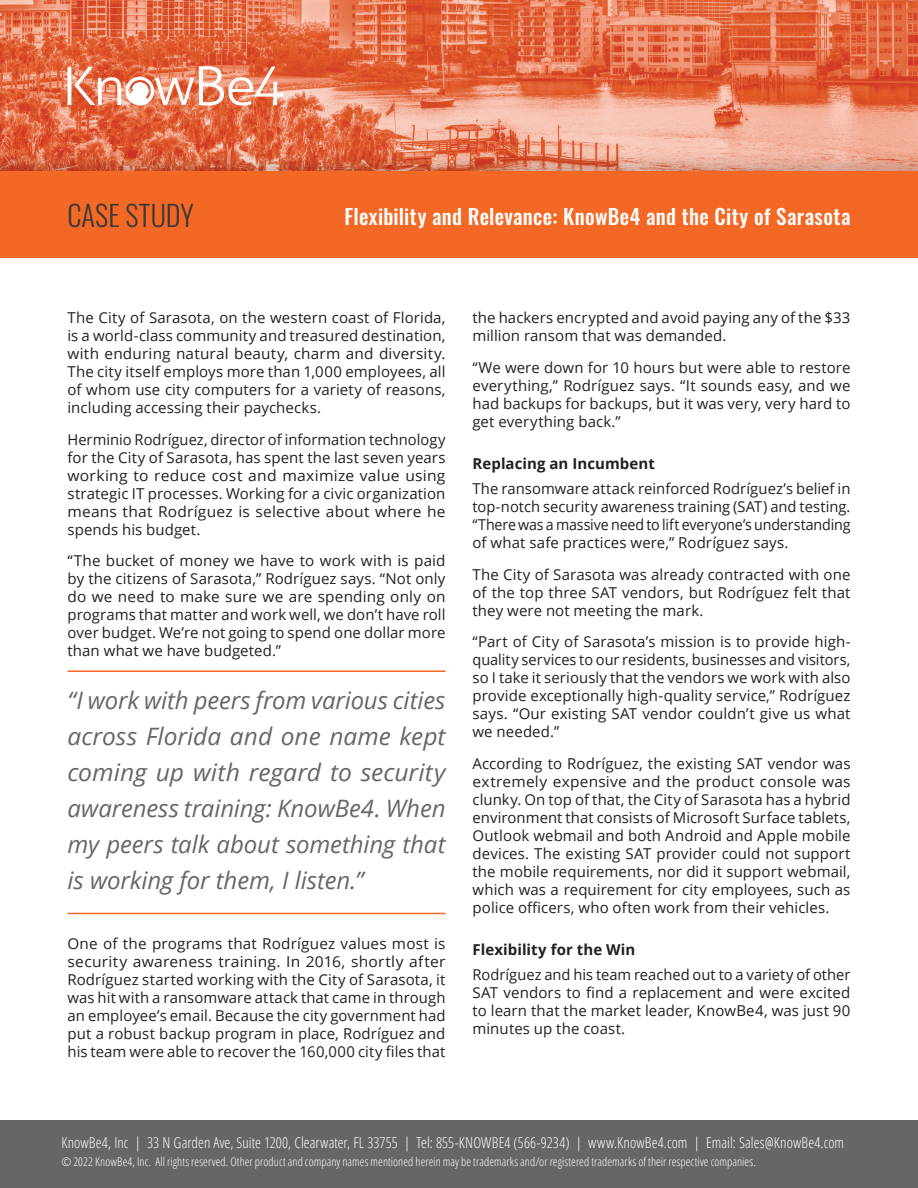
<style>
.page{position:relative;width:918px;height:1188px;background:#fff}
.page>*{position:absolute;margin:0;border:0;box-sizing:border-box;transform-origin:0 0}
.t1{font:300 28.5px "Oswald";color:#383839}
.t2{font:italic 24px/36px "Open Sans";letter-spacing:-.005em;color:#666;text-align:justify}
.t3{font:500 21px "Oswald";letter-spacing:.015em;color:#fff}
.t4{font:15px/18px "Open Sans";letter-spacing:.005em;color:#231f20;text-align:justify}
.t5{font:300 condensed 15px "Open Sans";letter-spacing:.005em;color:#fff}
.t6{font:700 15px "Open Sans";letter-spacing:.005em;color:#231f20}
.t7{font:300 condensed 12px "Open Sans";letter-spacing:.005em;color:#fff}
</style>
<div class="page">
<img style="left:0;top:0;width:918px;height:150px">
<div style="left:0;top:150px;width:918px;height:117px;background:#231f20;opacity:.2"></div>
<div style="left:0;top:172px;width:918px;height:86px;background:#f36824"></div>
<hr style="left:68px;top:670px;width:378px;height:2px;background:#f26622">
<hr style="left:68px;top:913px;width:378px;height:1px;background:#f26622">
<div style="left:0;top:1120px;width:918px;height:68px;background:#666"></div>
<svg style="left:68px;top:66px;width:216px;height:40px"></svg>
<h1 class="t1" style="left:68px;top:190px;width:128px">CASE STUDY</h1>
<h3 class="t3" style="left:345px;top:205px;width:507px">Flexibility and Relevance: KnowBe4 and the City of Sarasota</h3>
<p class="t4" style="left:68px;top:308px;width:380px">The City of Sarasota, on the western coast of Florida, is a world-class community and treasured destination, with enduring natural beauty, charm and diversity.<br>The city itself employs more than 1,000 employees, all of whom use city computers for a variety of reasons, including accessing their paychecks.</p>
<p class="t4" style="left:68px;top:430px;width:380px">Herminio Rodríguez, director of information technology for the City of Sarasota, has spent the last seven years working to reduce cost and maximize value using strategic IT processes. Working for a civic organization means that Rodríguez is selective about where he spends his budget.</p>
<p class="t4" style="left:68px;top:551px;width:380px">“The bucket of money we have to work with is paid by the citizens of Sarasota,” Rodríguez says. “Not only do we need to make sure we are spending only on programs that matter and work well, we don’t have roll over budget. We’re not going to spend one dollar more than what we have budgeted.”</p>
<h2 class="t2" style="left:68px;top:681px;width:380px">“I work with peers from various cities across Florida and one name kept coming up with regard to security awareness training: KnowBe4. When my peers talk about something that is working for them, I listen.”</h2>
<p class="t4" style="left:68px;top:934px;width:380px">One of the programs that Rodríguez values most is security awareness training. In 2016, shortly after Rodríguez started working with the City of Sarasota, it was hit with a ransomware attack that came in through an employee’s email. Because the city government had put a robust backup program in place, Rodríguez and his team were able to recover the 160,000 city files that</p>
<p class="t4" style="left:472px;top:308px;width:380px">the hackers encrypted and avoid paying any of the $33 million ransom that was demanded.</p>
<p class="t4" style="left:472px;top:358px;width:380px">“We were down for 10 hours but were able to restore everything,” Rodríguez says. “It sounds easy, and we had backups for backups, but it was very, very hard to get everything back.”</p>
<p class="t6" style="left:472px;top:453px;width:184px">Replacing an Incumbent</p>
<p class="t4" style="left:472px;top:479px;width:380px">The ransomware attack reinforced Rodríguez’s belief in top-notch security awareness training (SAT) and testing. “There was a massive need to lift everyone’s understanding of what safe practices were,” Rodríguez says.</p>
<p class="t4" style="left:472px;top:565px;width:380px">The City of Sarasota was already contracted with one of the top three SAT vendors, but Rodríguez felt that they were not meeting the mark.</p>
<p class="t4" style="left:472px;top:632px;width:380px">“Part of City of Sarasota’s mission is to provide high&shy;quality services to our residents, businesses and visitors, so I take it seriously that the vendors we work with also provide exceptionally high-quality service,” Rodríguez says. “Our existing SAT vendor couldn’t give us what we needed.”</p>
<p class="t4" style="left:472px;top:754px;width:380px">According to Rodríguez, the existing SAT vendor was extremely expensive and the product console was clunky. On top of that, the City of Sarasota has a hybrid environment that consists of Microsoft Surface tablets, Outlook webmail and both Android and Apple mobile devices. The existing SAT provider could not support the mobile requirements, nor did it support webmail, which was a requirement for city employees, such as police officers, who often work from their vehicles.</p>
<p class="t6" style="left:472px;top:939px;width:164px">Flexibility for the Win</p>
<p class="t4" style="left:472px;top:965px;width:380px">Rodríguez and his team reached out to a variety of other SAT vendors to find a replacement and were excited to learn that the market leader, KnowBe4, was just 90 minutes up the coast.</p>
<p class="t5" style="left:61px;top:1133px;width:784px">KnowBe4, Inc | 33 N Garden Ave, Suite 1200, Clearwater, FL 33755 | Tel: 855-KNOWBE4 (566-9234) | www.KnowBe4.com | Email: Sales@KnowBe4.com</p>
<p class="t7" style="left:61px;top:1154px;width:696px">© 2022 KnowBe4, Inc. All rights reserved. Other product and company names mentioned herein may be trademarks and/or registered trademarks of their respective companies.</p>
</div>
